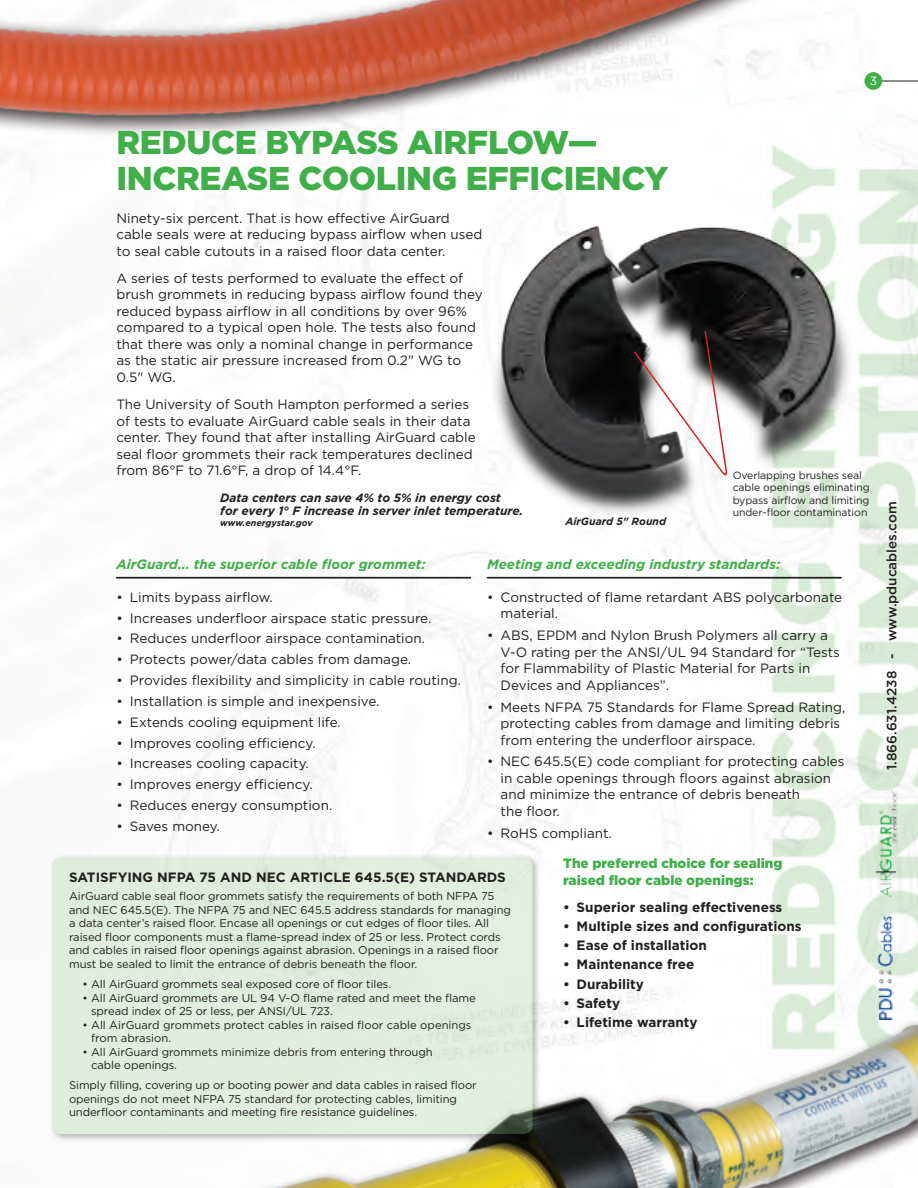
<style>
.page{position:relative;width:918px;height:1188px;background:#fff}
.page>*{position:absolute;margin:0;border:0;box-sizing:border-box;transform-origin:0 0}
.t1{font:900 33px/36px "Gotham";letter-spacing:-.01em;color:#40ae49}
.t2{font:13.5px/16.5px "Gotham";color:#231f20}
.t3{font:700 13.5px "Gotham";color:#231f20}
.t4{font:italic 700 13.5px "Gotham";color:#40ae49}
.t5{font:900 13.5px/16.5px "Gotham";color:#40ae49}
.t6{font:500 13.5px "Gotham";color:#231f20}
.t7{font:italic 700 12px/13.5px "Gotham";color:#231f20}
.t8{font:12px "Gotham";color:#fff}
.t9{font:11.25px/13.5px "Gotham";letter-spacing:-.01em;color:#231f20}
.t10{font:10.5px/12.6px "Gotham";letter-spacing:-.01em;color:#231f20}
.t11{font:italic 700 10.5px "Gotham";color:#231f20}
.t12{font:italic 700 9px "Gotham";color:#231f20}
</style>
<div class="page">
<img style="left:0;top:0;width:918px;height:1188px">
<img style="left:470px;top:204px;width:398px;height:327px">
<svg style="left:116px;top:577px;width:355px;height:1px"></svg>
<svg style="left:487px;top:577px;width:355px;height:1px"></svg>
<hr style="left:866px;top:81px;width:52px;height:1px;background:#231f20">
<div style="left:864px;top:72px;width:18px;height:18px;background:#40ae49;border-radius:50%"></div>
<svg style="left:632px;top:330px;width:95px;height:149px"></svg>
<img style="left:867px;top:790px;width:33px;height:229px">
<svg style="left:49px;top:854px;width:492px;height:289px"></svg>
<div style="left:52px;top:857px;width:480px;height:277px;background:#e1eede;border-radius:9px"></div>
<p class="t8" style="left:870px;top:73px;width:9px">3</p>
<h1 class="t1" style="left:116px;top:124px;width:553px">REDUCE BYPASS AIRFLOW—<br>INCREASE COOLING EFFICIENCY</h1>
<p class="t2" style="left:116px;top:209px;width:368px">Ninety-six percent. That is how effective AirGuard cable seals were at reducing bypass airflow when used to seal cable cutouts in a raised floor data center.</p>
<p class="t2" style="left:116px;top:270px;width:368px">A series of tests performed to evaluate the effect of brush grommets in reducing bypass airflow found they reduced bypass airflow in all conditions by over 96% compared to a typical open hole. The tests also found that there was only a nominal change in performance as the static air pressure increased from 0.2" WG to 0.5" WG.</p>
<p class="t2" style="left:116px;top:396px;width:361px">The University of South Hampton performed a series of tests to evaluate AirGuard cable seals in their data center. They found that after installing AirGuard cable seal floor grommets their rack temperatures declined from 86°F to 71.6°F, a drop of 14.4°F.</p>
<p class="t7" style="left:220px;top:490px;width:305px">Data centers can save 4% to 5% in energy cost<br>for every 1° F increase in server inlet temperature.</p>
<p class="t12" style="left:220px;top:517px;width:94px">www.energystar.gov</p>
<p class="t11" style="left:565px;top:515px;width:102px">AirGuard 5" Round</p>
<p class="t10" style="left:733px;top:468px;width:138px">Overlapping brushes seal cable openings eliminating bypass airflow and limiting under-floor contamination</p>
<p class="t4" style="left:116px;top:557px;width:311px">AirGuard… the superior cable floor grommet:</p>
<p class="t2" style="left:116px;top:589px;width:158px">• Limits bypass airflow.</p>
<p class="t2" style="left:116px;top:609px;width:316px">• Increases underfloor airspace static pressure.</p>
<p class="t2" style="left:116px;top:630px;width:310px">• Reduces underfloor airspace contamination.</p>
<p class="t2" style="left:116px;top:651px;width:296px">• Protects power/data cables from damage.</p>
<p class="t2" style="left:116px;top:672px;width:346px">• Provides flexibility and simplicity in cable routing.</p>
<p class="t2" style="left:116px;top:693px;width:265px">• Installation is simple and inexpensive.</p>
<p class="t2" style="left:116px;top:713px;width:226px">• Extends cooling equipment life.</p>
<p class="t2" style="left:116px;top:734px;width:201px">• Improves cooling efficiency.</p>
<p class="t2" style="left:116px;top:755px;width:194px">• Increases cooling capacity.</p>
<p class="t2" style="left:116px;top:776px;width:198px">• Improves energy efficiency.</p>
<p class="t2" style="left:116px;top:797px;width:217px">• Reduces energy consumption.</p>
<p class="t2" style="left:116px;top:818px;width:105px">• Saves money.</p>
<p class="t4" style="left:487px;top:557px;width:295px">Meeting and exceeding industry standards:</p>
<p class="t2" style="left:501px;top:588px;width:343px;text-indent:-14px">• Constructed of flame retardant ABS polycarbonate material.</p>
<p class="t2" style="left:501px;top:627px;width:341px;text-indent:-14px">• ABS, EPDM and Nylon Brush Polymers all carry a V-O rating per the ANSI/UL 94 Standard for “Tests for Flammability of Plastic Material for Parts in Devices and Appliances”.</p>
<p class="t2" style="left:501px;top:698px;width:346px;text-indent:-14px">• Meets NFPA 75 Standards for Flame Spread Rating, protecting cables from damage and limiting debris from entering the underfloor airspace.</p>
<p class="t2" style="left:501px;top:753px;width:346px;text-indent:-14px">• NEC 645.5(E) code compliant for protecting cables in cable openings through floors against abrasion and minimize the entrance of debris beneath<br>the floor.</p>
<p class="t2" style="left:487px;top:825px;width:126px">• RoHS compliant.</p>
<p class="t5" style="left:563px;top:855px;width:221px">The preferred choice for sealing raised floor cable openings:</p>
<p class="t3" style="left:563px;top:898px;width:221px">• Superior sealing effectiveness</p>
<p class="t3" style="left:563px;top:917px;width:240px">• M ultiple sizes and configurations</p>
<p class="t3" style="left:563px;top:936px;width:145px">• Ease of installation</p>
<p class="t3" style="left:563px;top:956px;width:133px">• Maintenance free</p>
<p class="t3" style="left:563px;top:975px;width:82px">• Durability</p>
<p class="t3" style="left:563px;top:994px;width:59px">• Safety</p>
<p class="t3" style="left:563px;top:1013px;width:136px">• Lifetime warranty</p>
<p class="t3" style="left:69px;top:869px;width:436px">Satisfying N FPA 75 and NEC Article 645.5(E) Standards</p>
<p class="t9" style="left:69px;top:889px;width:443px">AirGuard cable seal floor grommets satisfy the requirements of both NFPA 75 and NEC 645.5(E). The NFPA 75 and NEC 645.5 address standards for managing a data center’s raised floor. Encase all openings or cut edges of floor tiles. All raised floor components must a flame-spread index of 25 or less. Protect cords and cables in raised floor openings against abrasion. Openings in a raised floor must be sealed to limit the entrance of debris beneath the floor.</p>
<p class="t9" style="left:83px;top:977px;width:310px">• All AirGuard grommets seal exposed core of floor tiles.</p>
<p class="t9" style="left:91px;top:991px;width:386px;text-indent:-9px">• All AirGuard grommets are UL 94 V-O flame rated and meet the flame spread index of 25 or less, per ANSI/UL 723.</p>
<p class="t9" style="left:91px;top:1018px;width:382px;text-indent:-9px">• All AirGuard grommets protect cables in raised floor cable openings from abrasion.</p>
<p class="t9" style="left:91px;top:1045px;width:343px;text-indent:-9px">• All AirGuard grommets minimize debris from entering through cable openings.</p>
<p class="t9" style="left:69px;top:1078px;width:409px">Simply filling, covering up or booting power and data cables in raised floor openings do not meet NFPA 75 standard for protecting cables, limiting underfloor contaminants and meeting fire resistance guidelines.</p>
<p class="t6" style="left:884px;top:770px;width:270px;rotate:-90deg">1.866.631.4238 - www.pducables.com</p>
</div>
